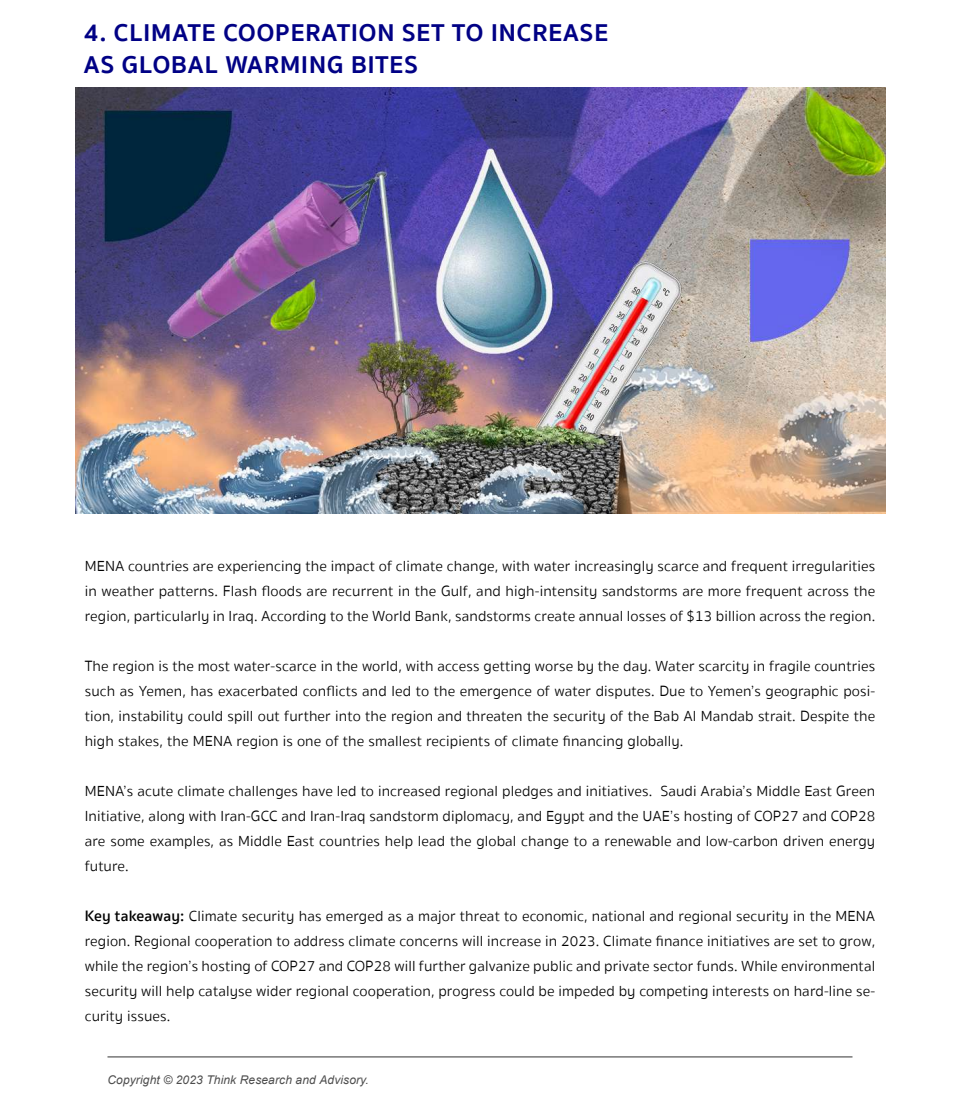
<style>
.page{position:relative;width:960px;height:1120px;background:#fff}
.page>*{position:absolute;margin:0;border:0;box-sizing:border-box;transform-origin:0 0}
.t1{font:700 25px/32px "Sukhumvit Set";letter-spacing:.04em;color:#000185}
.t2{font:300 15px/25px "Sukhumvit Set";letter-spacing:.01em;color:#000;text-align:justify}
.t3{font:italic 12px "Arial";letter-spacing:.01em;color:#4d4d4d}
.s1{font-weight:600;font-size:15.5px}
</style>
<div class="page">
<img style="left:76px;top:88px;width:810px;height:426px">
<hr style="left:108px;top:1057px;width:744px;height:1px;background:#333">
<h1 class="t1" style="left:84px;top:17px;width:526px">4. CLIMATE COOPERATION SET TO INCREASE<br>AS GLOBAL WARMING BITES</h1>
<p class="t2" style="left:85px;top:554px;width:792px">MENA countries are experiencing the impact of climate change, with water increasingly scarce and frequent irregularities in weather patterns. Flash floods are recurrent in the Gulf, and high-intensity sandstorms are more frequent across the region, particularly in Iraq. According to the World Bank, sandstorms create annual losses of $13 billion across the region.</p>
<p class="t2" style="left:85px;top:654px;width:792px">The region is the most water-scarce in the world, with access getting worse by the day. Water scarcity in fragile countries such as Yemen, has exacerbated conflicts and led to the emergence of water disputes. Due to Yemen’s geographic posi&shy;tion, instability could spill out further into the region and threaten the security of the Bab Al Mandab strait. Despite the high stakes, the MENA region is one of the smallest recipients of climate financing globally.</p>
<p class="t2" style="left:85px;top:779px;width:792px">MENA’s acute climate challenges have led to increased regional pledges and initiatives. Saudi Arabia’s Middle East Green Initiative, along with Iran-GCC and Iran-Iraq sandstorm diplomacy, and Egypt and the UAE’s hosting of COP27 and COP28 are some examples, as Middle East countries help lead the global change to a renewable and low-carbon driven energy future.</p>
<p class="t2" style="left:85px;top:904px;width:792px"><span class="s1">Key takeaway:</span> Climate security has emerged as a major threat to economic, national and regional security in the MENA region. Regional cooperation to address climate concerns will increase in 2023. Climate finance initiatives are set to grow, while the region’s hosting of COP27 and COP28 will further galvanize public and private sector funds. While environmental security will help catalyse wider regional cooperation, progress could be impeded by competing interests on hard-line se&shy;curity issues.</p>
<p class="t3" style="left:108px;top:1072px;width:263px">Copyright © 2023 Think Research and Advisory.</p>
</div>
